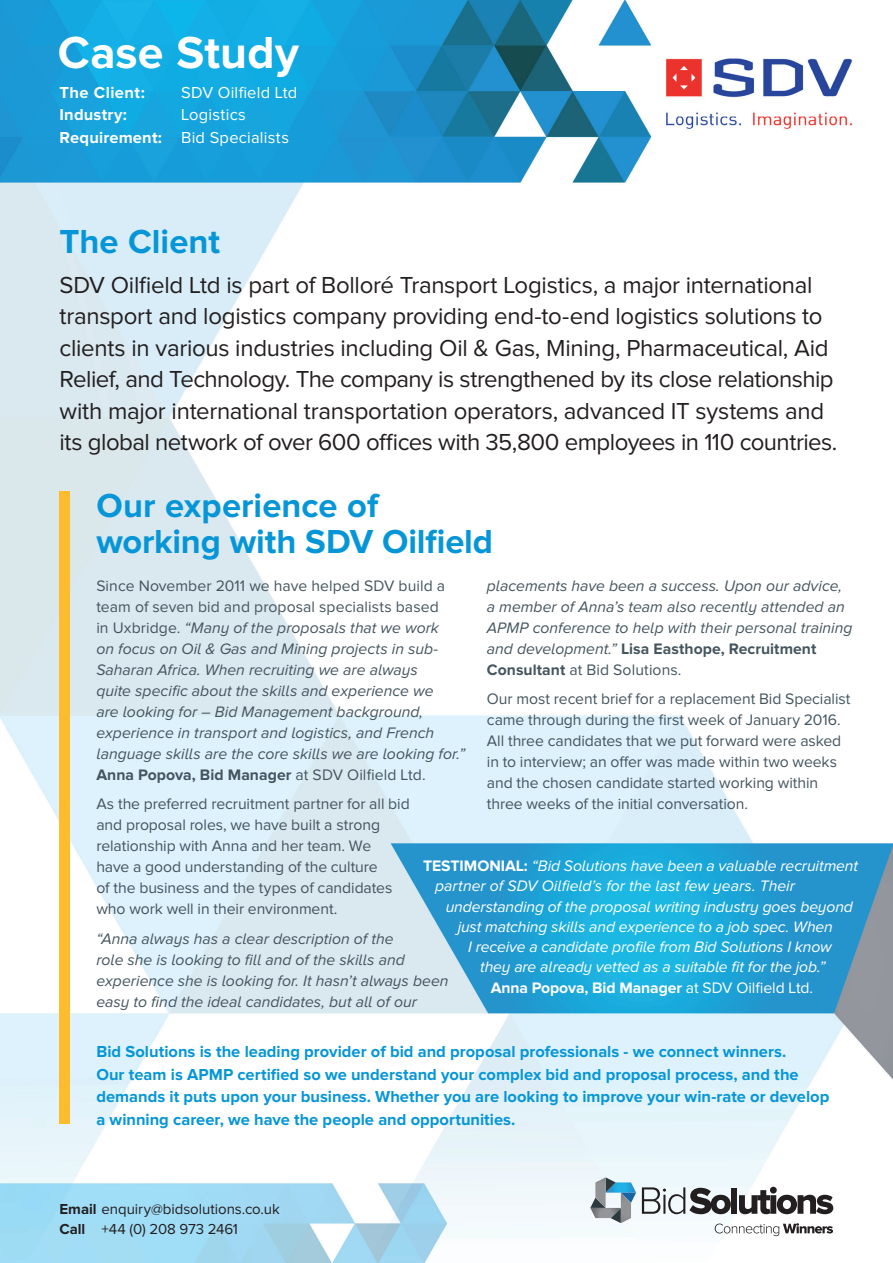
<style>
.page{position:relative;width:893px;height:1263px;background:#fff}
.page>*{position:absolute;margin:0;border:0;box-sizing:border-box;transform-origin:0 0}
.t1{font:700 46.5px "Proxima Nova";letter-spacing:.005em;color:#fff}
.t2{font:700 34.5px/36px "Proxima Nova";color:#0696d7}
.t3{font:24px/31.5px "Proxima Nova";letter-spacing:-.015em;color:#231f20}
.t4{font:700 16.5px/22.5px "Proxima Nova";color:#0696d7}
.t5{font:16.5px/22.2px "Proxima Nova";letter-spacing:.015em;color:#fff}
.t6{font:700 16.5px "Proxima Nova";letter-spacing:.025em;color:#fff}
.t7{font:15.75px/21px "Proxima Nova";letter-spacing:-.005em;color:#45555f}
.t8{font:italic 15.75px/21px "Proxima Nova A";color:#45555f}
.t9{font:italic 15.75px/20.2px "Proxima Nova A";letter-spacing:-.01em;color:#fff;text-align:center}
.t10{font:700 15.75px/21px "Proxima Nova";letter-spacing:.005em;color:#45555f}
.t11{font:700 15.75px "Proxima Nova";letter-spacing:-.005em;color:#fff}
.t12{font:15px/20.2px "Proxima Nova";letter-spacing:-.005em;color:#231f20}
.s1{font-weight:700}
.s2{font-family:"Proxima Nova";font-style:normal}
.s3{font-family:"Proxima Nova A";font-weight:400;font-style:italic}
.s4{font-weight:400}
.s5{font-family:"Proxima Nova";font-weight:700;font-style:normal}
</style>
<div class="page">
<img style="left:0;top:0;width:893px;height:1263px">
<div style="left:60px;top:491px;width:10px;height:633px;background:#fdbb2e"></div>
<svg style="left:590px;top:1177px;width:46px;height:46px"></svg>
<svg style="left:642px;top:1187px;width:89px;height:27px"></svg>
<div style="left:731px;top:1188px;width:6px;height:26px;background:#231f20"></div>
<svg style="left:739px;top:1187px;width:94px;height:27px"></svg>
<svg style="left:715px;top:1223px;width:118px;height:13px"></svg>
<h1 class="t1" style="left:58px;top:25px;width:243px">Case Study</h1>
<p class="t6" style="left:60px;top:83px;width:87px">The Client:</p>
<p class="t5" style="left:181px;top:82px;width:118px">SDV Oilfield Ltd</p>
<p class="t6" style="left:60px;top:105px;width:69px">Industry:</p>
<p class="t5" style="left:60px;top:104px;width:231px;text-indent:122px">Logistics<br><span class="s1">Requirement:</span> Bid Specialists</p>
<h2 class="t2" style="left:60px;top:224px;width:162px">The Client</h2>
<p class="t3" style="left:60px;top:270px;width:779px">SDV Oilfield Ltd is part of Bolloré Transport Logistics, a major international transport and logistics company providing end-to-end logistics solutions to clients in various industries including Oil &amp; Gas, Mining, Pharmaceutical, Aid Relief, and Technology. The company is strengthened by its close relationship with major international transportation operators, advanced IT systems and its global network of over 600 offices with 35,800 employees in 110 countries.</p>
<h2 class="t2" style="left:96px;top:488px;width:398px">Our experience of working with SDV Oilfield</h2>
<p class="t7" style="left:96px;top:576px;width:350px">Since November 2011 we have helped SDV build a team of seven bid and proposal specialists based</p>
<p class="t8" style="left:96px;top:617px;width:370px"><span class="s2">in Uxbridge.</span> “Many of the proposals that we work<br>on focus on Oil &amp; Gas and Mining projects in sub-Saharan Africa. When recruiting we are always<br>quite specific about the skills and experience we<br>are looking for – Bid Management background, experience in transport and logistics, and French language skills are the core skills we are looking for.”</p>
<p class="t7" style="left:96px;top:760px;width:331px;line-height:29.5px"><span class="s1">Anna Popova, Bid Manager</span> at SDV Oilfield Ltd.<br>As the preferred recruitment partner for all bid</p>
<p class="t7" style="left:96px;top:815px;width:297px">and proposal roles, we have built a strong relationship with Anna and her team. We have a good understanding of the culture of the business and the types of candidates who work well in their environment.</p>
<p class="t8" style="left:96px;top:928px;width:354px">“Anna always has a clear description of the<br>role she is looking to fill and of the skills and experience she is looking for. It hasn’t always been easy to find the ideal candidates, but all of our</p>
<p class="t8" style="left:487px;top:575px;width:367px">placements have been a success. Upon our advice, a member of Anna’s team also recently attended an<br>APMP conference to help with their personal training</p>
<p class="t10" style="left:487px;top:638px;width:331px"><span class="s3">and development.”</span> Lisa Easthope, Recruitment<br>Consultant <span class="s4">at Bid Solutions.</span></p>
<p class="t7" style="left:487px;top:689px;width:365px">Our most recent brief for a replacement Bid Specialist came through during the first week of January 2016.<br>All three candidates that we put forward were asked in to interview; an offer was made within two weeks and the chosen candidate started working within three weeks of the initial conversation.</p>
<p class="t11" style="left:423px;top:857px;width:20px">Testimo</p>
<p class="t9" style="left:435px;top:855px;width:424px;text-align:left;text-indent:54px"><span class="s5">nial:</span> “Bid Solutions have been a valuable recruitment partner of SDV Oilfield’s for the last few years. Their</p>
<p class="t9" style="left:446px;top:896px;width:409px">understanding of the proposal writing industry goes beyond just matching skills and experience to a job spec. When</p>
<p class="t9" style="left:468px;top:936px;width:365px">I receive a candidate profile from Bid Solutions I know they are already vetted as a suitable fit for the job.”</p>
<p class="t11" style="left:491px;top:978px;width:324px">Anna Popova, Bid Manager <span class="s4">at SDV Oilfield Ltd.</span></p>
<p class="t4" style="left:96px;top:1041px;width:734px">Bid Solutions is the leading provider of bid and proposal professionals - we connect winners.<br>Our team is APMP certified so we understand your complex bid and proposal process, and the demands it puts upon your business. Whether you are looking to improve your win-rate or develop a winning career, we have the people and opportunities.</p>
<p class="t12" style="left:60px;top:1199px;width:222px"><span class="s1">Email</span> enquiry@bidsolutions.co.uk<br><span class="s1">Call</span> +44 (0) 208 973 2461</p>
</div>
